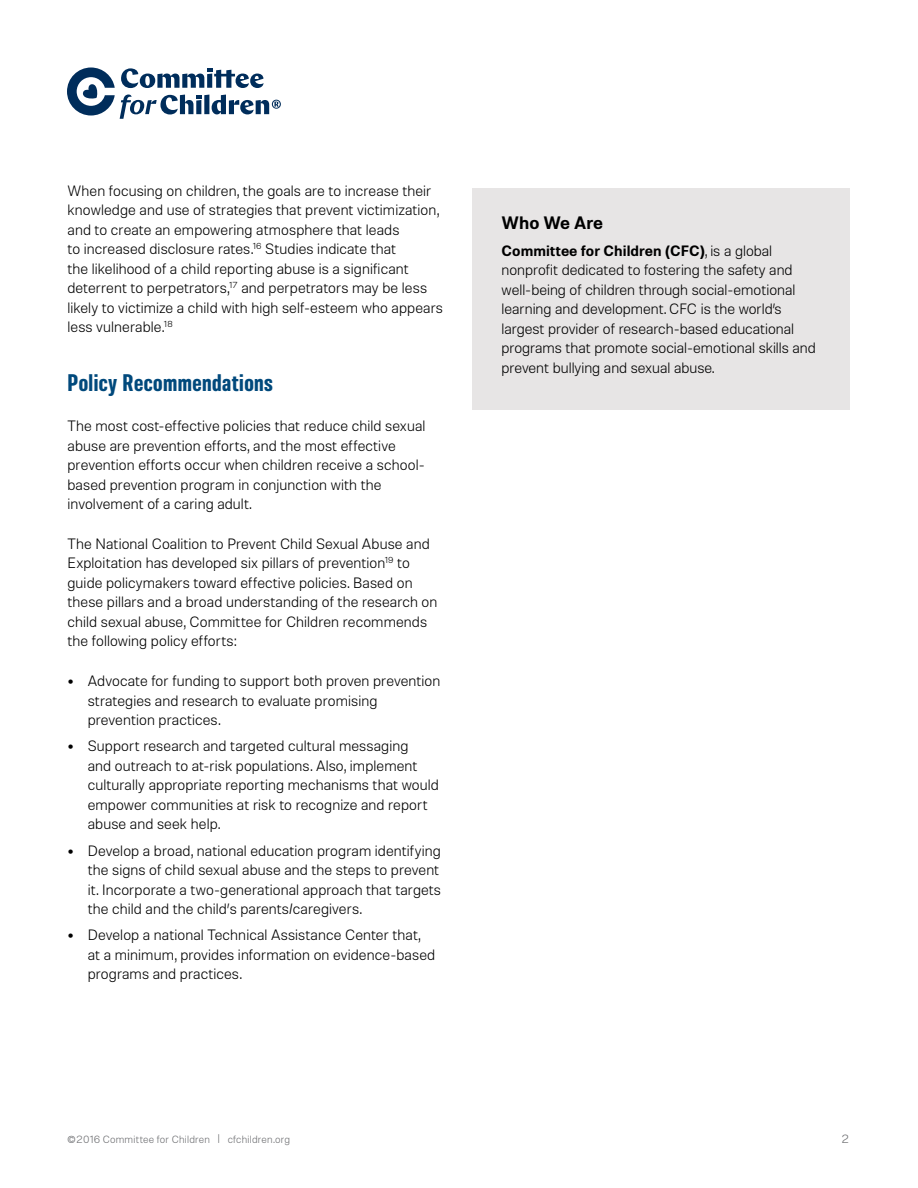
<style>
.page{position:relative;width:918px;height:1188px;background:#fff}
.page>*{position:absolute;margin:0;border:0;box-sizing:border-box;transform-origin:0 0}
.t1{font:900 condensed 24px "Molde";letter-spacing:.015em;color:#00497c}
.t2{font:600 18px "Molde";color:#000}
.t3{font:300 15px/19.5px "Molde";letter-spacing:.005em;color:#000}
.t4{font:300 12px "Molde";color:#6d6e71}
.t5{font:300 10.5px "Molde";letter-spacing:.02em;color:#6d6e71}
.s1{font-family:"Proxima Nova";font-weight:700;font-size:18px}
.s2{font-weight:600}
.s3{font-size:15px}
.s4{font-size:9.75px}
</style>
<div class="page">
<svg style="left:67px;top:67px;width:214px;height:52px"></svg>
<div style="left:472px;top:188px;width:378px;height:221px;background:#e7e5e5"></div>
<p class="t3" style="left:67px;top:180px;width:377px">When focusing on children, the goals are to increase their knowledge and use of strategies that prevent victimization, and to create an empowering atmosphere that leads<br>to increased disclosure rates.<sup>16</sup> Studies indicate that<br>the likelihood of a child reporting abuse is a significant deterrent to perpetrators,<sup>17</sup> and perpetrators may be less likely to victimize a child with high self-esteem who appears less vulnerable.<sup>18</sup></p>
<h1 class="t1" style="left:68px;top:368px;width:207px">Policy Recommendations</h1>
<p class="t3" style="left:68px;top:416px;width:359px">The most cost-effective policies that reduce child sexual abuse are prevention efforts, and the most effective prevention efforts occur when children receive a school&shy;based prevention program in conjunction with the involvement of a caring adult.</p>
<p class="t3" style="left:67px;top:533px;width:371px">The National Coalition to Prevent Child Sexual Abuse and Exploitation has developed six pillars of prevention<sup>19</sup> to guide policymakers toward effective policies. Based on these pillars and a broad understanding of the research on child sexual abuse, Committee for Children recommends the following policy efforts:</p>
<p class="t3" style="left:88px;top:671px;width:354px;text-indent:-20px"><span class="s1">•</span> Advocate for funding to support both proven prevention strategies and research to evaluate promising prevention practices.</p>
<p class="t3" style="left:88px;top:736px;width:353px;text-indent:-20px"><span class="s1">•</span> Support research and targeted cultural messaging<br>and outreach to at-risk populations. Also, implement culturally appropriate reporting mechanisms that would empower communities at risk to recognize and report abuse and seek help.</p>
<p class="t3" style="left:88px;top:840px;width:355px;text-align:justify;text-indent:-20px"><span class="s1">•</span> Develop a broad, national education program identifying the signs of child sexual abuse and the steps to prevent it. Incorporate a two-generational approach that targets the child and the child’s parents/caregivers.</p>
<p class="t3" style="left:88px;top:925px;width:349px;text-indent:-20px"><span class="s1">•</span> Develop a national Technical Assistance Center that, at a minimum, provides information on evidence-based programs and practices.</p>
<p class="t2" style="left:502px;top:211px;width:103px">Who We Are</p>
<p class="t3" style="left:502px;top:240px;width:316px"><span class="s2">Committee for Children (CFC)</span>, is a global nonprofit dedicated to fostering the safety and well-being of children through social-emotional learning and development. CFC is the world’s largest provider of research-based educational programs that promote social-emotional skills and prevent bullying and sexual abuse.</p>
<p class="t5" style="left:67px;top:1133px;width:225px"><span class="s3">©</span>2016 Committee for Children <span class="s4">|</span> cfchildren.org</p>
<p class="t4" style="left:842px;top:1131px;width:9px">2</p>
</div>
